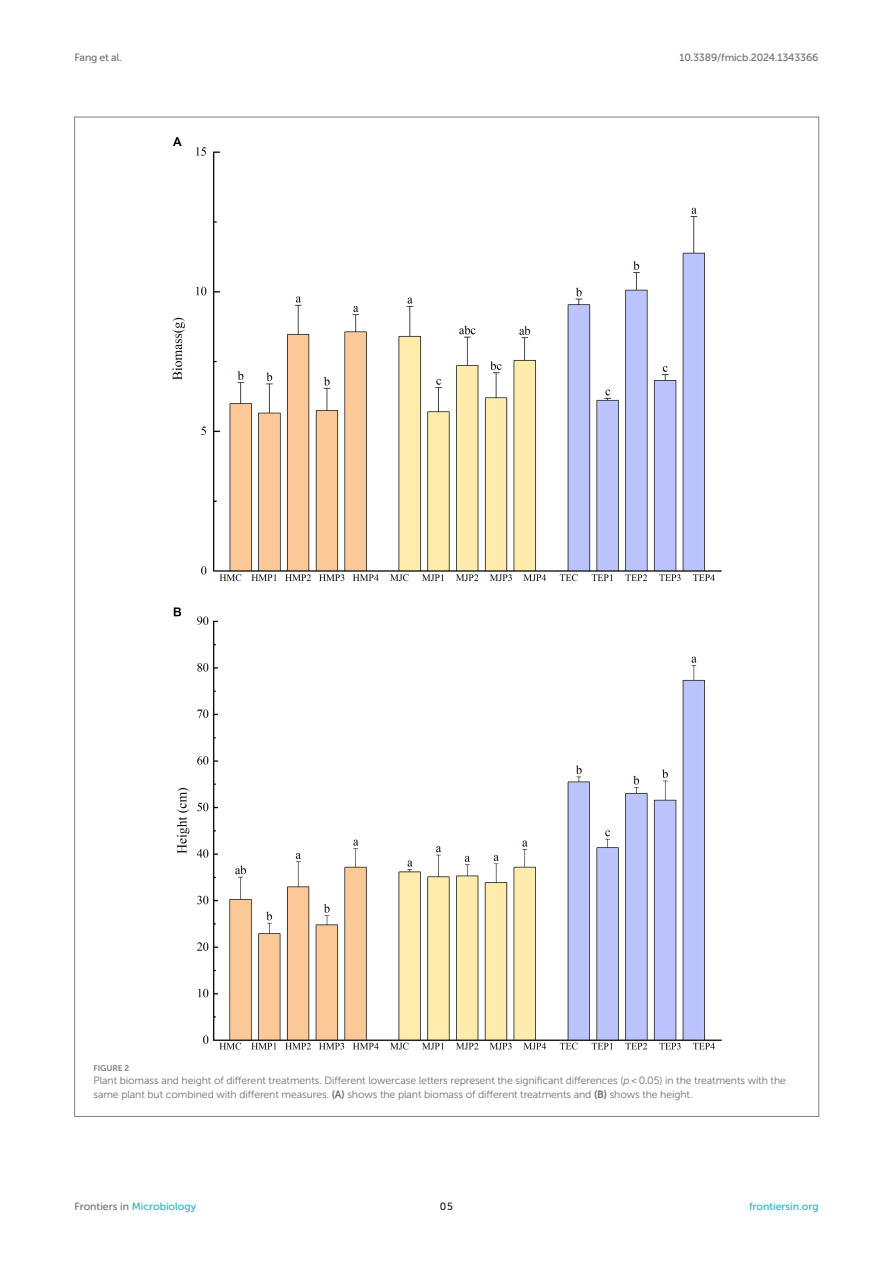
<style>
.page{position:relative;width:893px;height:1263px;background:#fff}
.page>*{position:absolute;margin:0;border:0;box-sizing:border-box;transform-origin:0 0}
.FIG_LEG{font:10.5px/13.5px "Museo Sans 300";letter-spacing:-.01em;color:#706f70}
.t1{font:10.5px "Museo Sans 500";color:#1db5c3}
.t2{font:10.5px "Museo Sans 500";letter-spacing:-.015em;color:#706f70}
.t3{font:10.5px "Museo Sans 500";color:#1b1c1b}
.FIG_HD{font:8.25px "Museo Sans 700";letter-spacing:-.01em;color:#7e7f7f}
.s1{font-style:italic}
.s2{font-family:"Museo Sans 700"}
.s3{color:#706f70}
</style>
<div class="page">
<img style="left:172px;top:137px;width:550px;height:913px">
<p class="t2" style="left:74px;top:51px;width:49px">Fang et al.</p>
<p class="t2" style="left:679px;top:51px;width:141px">10.3389/fmicb.2024.1343366</p>
<p class="FIG_HD" style="left:94px;top:1063px;width:37px">FIGURE 2</p>
<p class="FIG_LEG" style="left:94px;top:1074px;width:694px">Plant biomass and height of different treatments. Different lowercase letters represent the significant differences (<span class="s1">p</span> &lt; 0.05) in the treatments with the same plant but combined with different measures. <span class="s2">(A)</span> shows the plant biomass of different treatments and <span class="s2">(B)</span> shows the height.</p>
<p class="t1" style="left:74px;top:1200px;width:123px"><span class="s3">Frontiers in</span> Microbiology</p>
<p class="t3" style="left:440px;top:1200px;width:14px">05</p>
<p class="t1" style="left:749px;top:1200px;width:71px">frontiersin.org</p>
</div>
